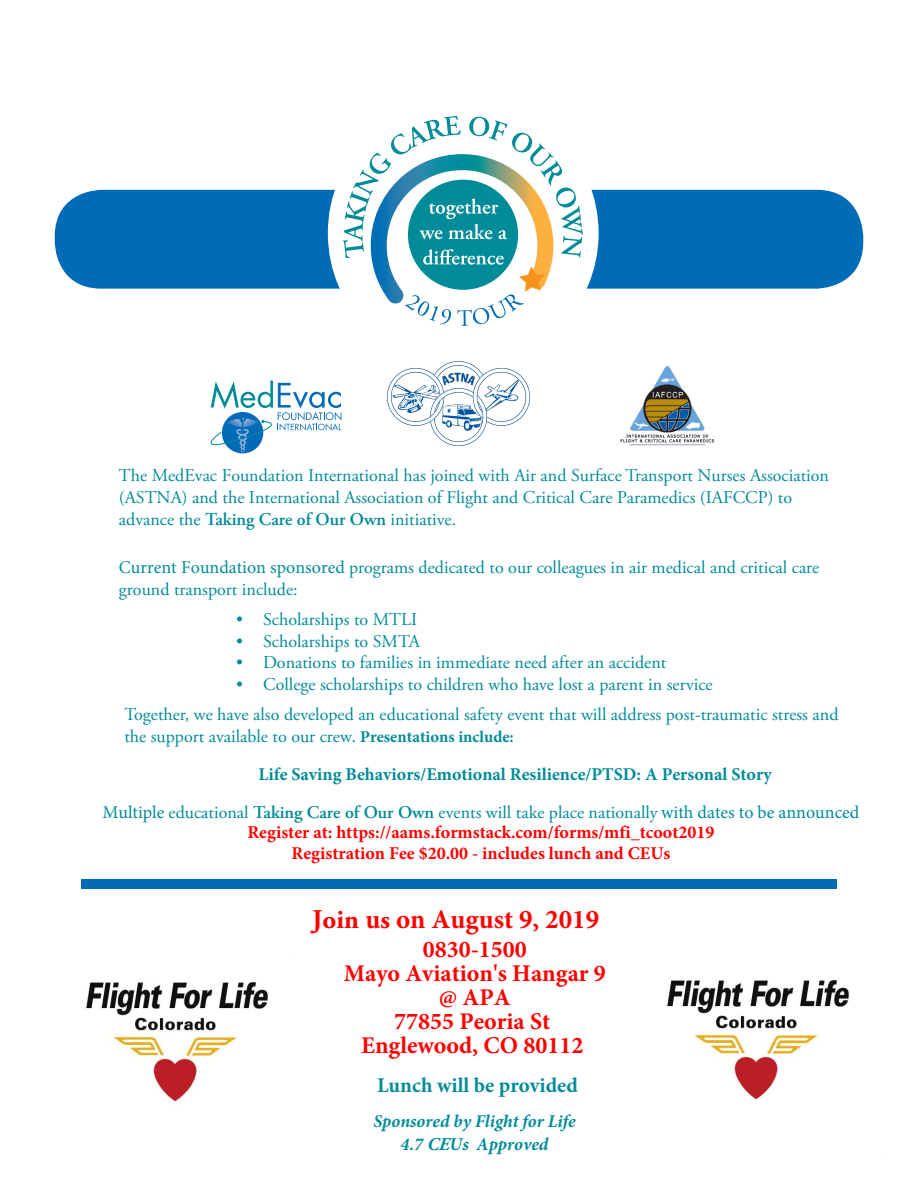
<style>
.page{position:relative;width:918px;height:1188px;background:#fff}
.page>*{position:absolute;margin:0;border:0;box-sizing:border-box;transform-origin:0 0}
.t1{font:700 27px "Minion Pro";color:#f00}
.t2{font:700 24px/23.9px "Minion Pro";color:#f00;text-align:center}
.t3{font:700 21px "Minion Pro";color:#008b99}
.t4{font:18px/21.6px "Adobe Garamond Pro";color:#008b99}
.t5{font:700 18px/37.3px "Minion Pro";color:#008b99}
.t6{font:700 18px/20.5px "Minion Pro";color:#f00;text-align:center}
.t7{font:italic 700 18px/22.4px "Minion Pro";color:#008b99;text-align:center}
.s1{font-weight:600}
.s2{font-family:"Minion Pro"}
.s3{font-family:"Minion Pro";font-weight:700;font-size:16.5px}
.s4{font-weight:400}
.s5{font-family:"Adobe Garamond Pro";font-weight:400}
.s6{font-family:"Adobe Garamond Pro";font-weight:600}
.s7{font-family:"Adobe Garamond Pro"}
</style>
<div class="page">
<div style="left:55px;top:190px;width:808px;height:99px;background:#006bb6;border-radius:46px"></div>
<div style="left:328px;top:98px;width:271px;height:271px;background:#fff;border-radius:50%"></div>
<svg style="left:343px;top:116px;width:240px;height:210px"></svg>
<img style="left:620px;top:366px;width:95px;height:80px">
<svg style="left:210px;top:381px;width:131px;height:73px"></svg>
<img style="left:387px;top:362px;width:143px;height:83px">
<div style="left:81px;top:879px;width:755px;height:10px;background:#006bb6"></div>
<img style="left:86px;top:981px;width:182px;height:121px">
<img style="left:667px;top:979px;width:182px;height:121px">
<p class="t4" style="left:119px;top:465px;width:712px">The MedEvac Foundation International has joined with Air and Surface Transport Nurses Association (ASTNA) and the International Association of Flight and Critical Care Paramedics (IAFCCP) to advance the <span class="s1">Taking Care of Our Own</span> initiative.</p>
<p class="t4" style="left:119px;top:558px;width:702px"><span class="s2">Current Foundation sponsored</span> programs dedicated to our colleagues in air medical and critical care ground transport include:</p>
<p class="t4" style="left:236px;top:609px;width:182px">• Scholarships to MTLI</p>
<p class="t4" style="left:236px;top:631px;width:185px">• Scholarships to SMTA</p>
<p class="t4" style="left:236px;top:652px;width:432px">• Donations to families in immediate need after an accident</p>
<p class="t4" style="left:236px;top:674px;width:478px">• College scholarships to children who have lost a parent in service</p>
<p class="t4" style="left:124px;top:704px;width:716px">Together, we have also developed an educational safety event that will address post-traumatic stress and the support available to our crew<span class="s2">.</span> <span class="s3">Presentations include:</span></p>
<p class="t5" style="left:102px;top:756px;width:759px;text-indent:156px">Life Saving Behaviors/Emotional Resilience/PTSD: A Personal Story<br><span class="s4">Multiple</span> <span class="s5">educational</span> <span class="s6">Taking Care of Our Own</span> <span class="s5">events will take place nationally</span> <span class="s4">with dates to be announced</span></p>
<p class="t6" style="left:247px;top:822px;width:469px">Register at: https://aams.formstack.com/forms/mfi_tcoot2019<br>Registration Fee $20.00 - includes lunch and CEUs</p>
<p class="t1" style="left:312px;top:900px;width:289px"><span class="s7">Join</span> u<span class="s7">s</span> on August 9, 2019</p>
<p class="t2" style="left:344px;top:937px;width:263px">0830-1500<br>Mayo Aviation's Hangar 9 @ APA<br>77855 Peoria St<br>Englewood, CO 80112</p>
<p class="t3" style="left:377px;top:1070px;width:202px">Lunch will be provided</p>
<p class="t7" style="left:373px;top:1110px;width:204px">Sponsored by Flight for Life<br>4.7 <span class="s7">CE</span>Us Approved</p>
</div>
